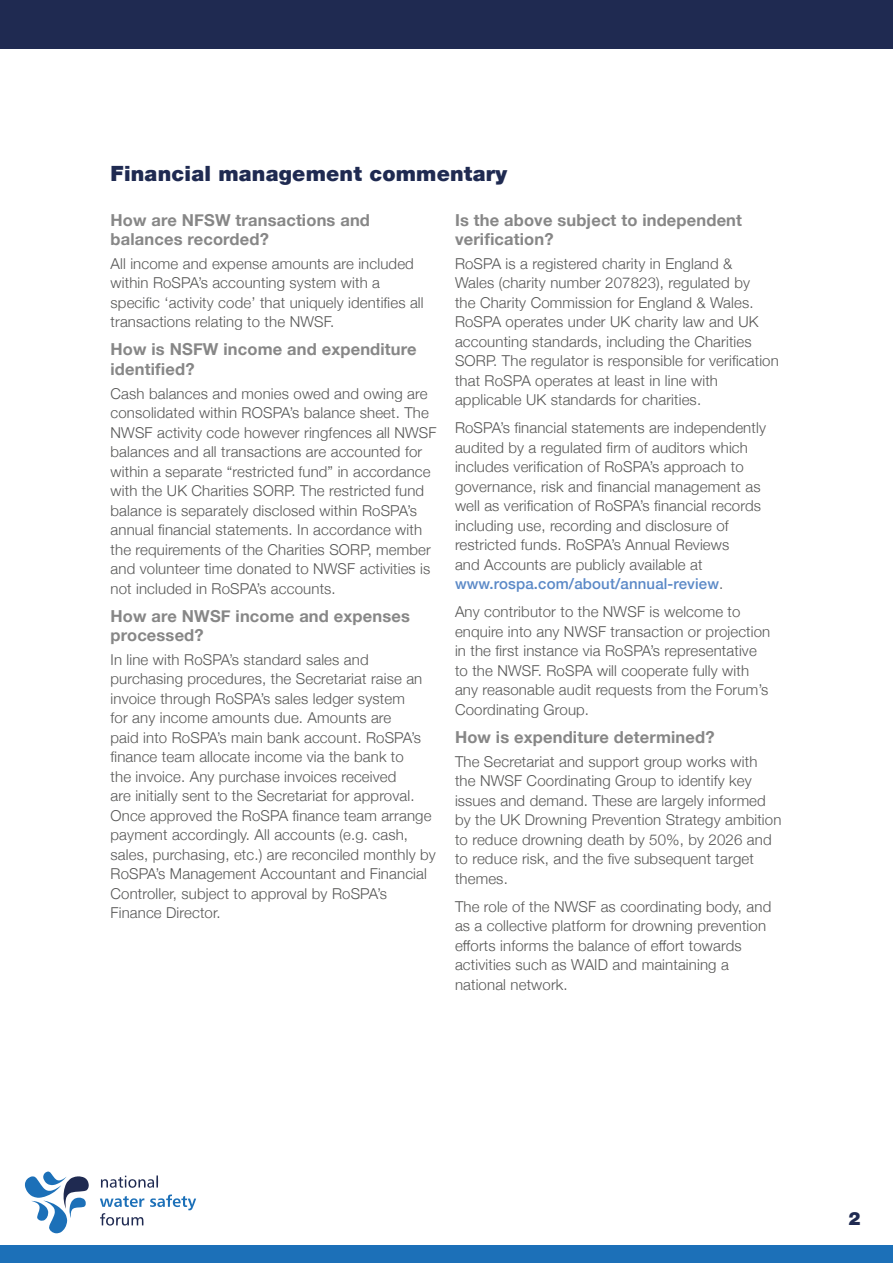
<style>
.page{position:relative;width:893px;height:1263px;background:#fff}
.page>*{position:absolute;margin:0;border:0;box-sizing:border-box;transform-origin:0 0}
.t1{font:900 21px "Helvetica Neue LT";letter-spacing:.01em;color:#1f2a51}
.t2{font:900 18px "Helvetica Neue LT";color:#1f2a51}
.t3{font:700 16.5px/19.5px "Helvetica Neue";letter-spacing:.01em;color:#878787}
.t4{font:300 15px/19.5px "Helvetica Neue";letter-spacing:.01em;color:#575756}
.s1{font-weight:500;color:#5b89c7}
</style>
<div class="page">
<svg style="left:100px;top:1196px;width:44px;height:11px"></svg>
<svg style="left:150px;top:1194px;width:46px;height:16px"></svg>
<svg style="left:25px;top:1171px;width:64px;height:62px"></svg>
<svg style="left:101px;top:1175px;width:57px;height:13px"></svg>
<svg style="left:100px;top:1213px;width:44px;height:12px"></svg>
<div style="left:0;top:1246px;width:893px;height:17px;background:#1c70b8"></div>
<div style="left:0;top:0;width:893px;height:48px;background:#1f2a51"></div>
<h1 class="t1" style="left:111px;top:161px;width:398px">Financial management commentary</h1>
<p class="t3" style="left:111px;top:210px;width:261px">How are NFSW transactions and balances recorded?</p>
<p class="t4" style="left:111px;top:253px;width:315px">All income and expense amounts are included within RoSPA’s accounting system with a specific ‘activity code’ that uniquely identifies all transactions relating to the NWSF.</p>
<p class="t3" style="left:111px;top:340px;width:308px">How is NSFW income and expenditure identified?</p>
<p class="t4" style="left:111px;top:382px;width:328px">Cash balances and monies owed and owing are consolidated within ROSPA’s balance sheet. The NWSF activity code however ringfences all NWSF balances and all transactions are accounted for within a separate “restricted fund” in accordance with the UK Charities SORP. The restricted fund balance is separately disclosed within RoSPA’s annual financial statements. In accordance with the requirements of the Charities SORP, member and volunteer time donated to NWSF activities is not included in RoSPA’s accounts.</p>
<p class="t3" style="left:111px;top:606px;width:301px">How are NWSF income and expenses processed?</p>
<p class="t4" style="left:111px;top:649px;width:327px">In line with RoSPA’s standard sales and purchasing procedures, the Secretariat raise an invoice through RoSPA’s sales ledger system<br>for any income amounts due. Amounts are<br>paid into RoSPA’s main bank account. RoSPA’s finance team allocate income via the bank to<br>the invoice. Any purchase invoices received<br>are initially sent to the Secretariat for approval.<br>Once approved the RoSPA finance team arrange payment accordingly. All accounts (e.g. cash, sales, purchasing, etc.) are reconciled monthly by RoSPA’s Management Accountant and Financial Controller, subject to approval by RoSPA’s Finance Director.</p>
<p class="t3" style="left:455px;top:210px;width:289px">Is the above subject to independent verification?</p>
<p class="t4" style="left:455px;top:253px;width:325px">RoSPA is a registered charity in England &amp;<br>Wales (charity number 207823), regulated by<br>the Charity Commission for England &amp; Wales.<br>RoSPA operates under UK charity law and UK accounting standards, including the Charities SORP. The regulator is responsible for verification that RoSPA operates at least in line with applicable UK standards for charities.</p>
<p class="t4" style="left:455px;top:417px;width:312px">RoSPA’s financial statements are independently audited by a regulated firm of auditors which includes verification of RoSPA’s approach to governance, risk and financial management as well as verification of RoSPA’s financial records including use, recording and disclosure of restricted funds. RoSPA’s Annual Reviews<br>and Accounts are publicly available at <span class="s1">www.rospa.com/about/annual-review</span>.</p>
<p class="t4" style="left:455px;top:601px;width:317px">Any contributor to the NWSF is welcome to enquire into any NWSF transaction or projection in the first instance via RoSPA’s representative to the NWSF. RoSPA will cooperate fully with any reasonable audit requests from the Forum’s Coordinating Group.</p>
<p class="t3" style="left:455px;top:728px;width:261px">How is expenditure determined?</p>
<p class="t4" style="left:455px;top:750px;width:328px">The Secretariat and support group works with the NWSF Coordinating Group to identify key issues and demand. These are largely informed by the UK Drowning Prevention Strategy ambition to reduce drowning death by 50%, by 2026 and to reduce risk, and the five subsequent target themes.</p>
<p class="t4" style="left:455px;top:895px;width:318px">The role of the NWSF as coordinating body, and as a collective platform for drowning prevention efforts informs the balance of effort towards activities such as WAID and maintaining a national network.</p>
<p class="t2" style="left:848px;top:1207px;width:14px">2</p>
</div>
